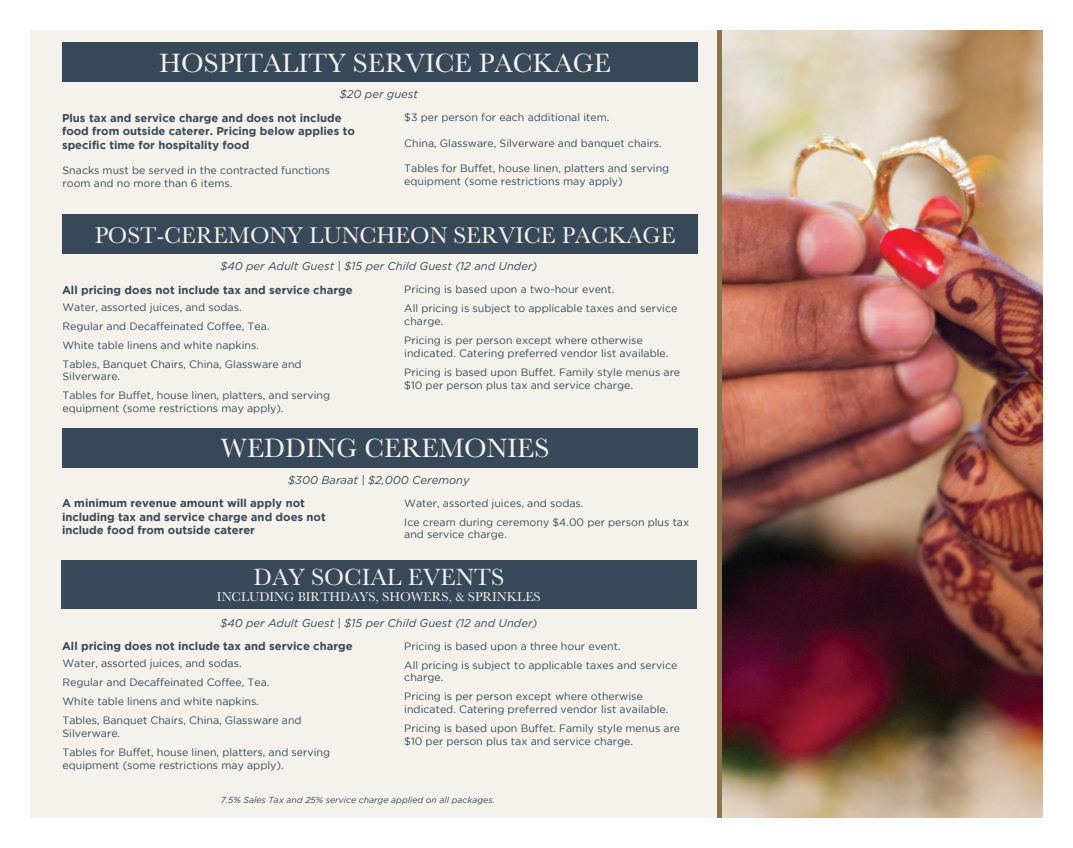
<style>
.page{position:relative;width:1073px;height:848px;background:#fff}
.page>*{position:absolute;margin:0;border:0;box-sizing:border-box;transform-origin:0 0}
.t1{font:27.5px "Baskerville";color:#f5f2eb}
.t2{font:24.38px "Baskerville";color:#f5f2eb}
.t3{font:23.62px "Baskerville";color:#f5f2eb}
.t4{font:13.25px "Baskerville";color:#f5f2eb}
.t5{font:700 11.25px/13.5px "Gotham";color:#374958}
.t6{font:italic 11.25px "Gotham";color:#374958}
.t7{font:10.62px/19px "Gotham";color:#374958}
.t8{font:italic 8.75px "Gotham";color:#374958}
</style>
<div class="page">
<div style="left:30px;top:30px;width:1012px;height:788px;background:#f5f2eb"></div>
<div style="left:717px;top:30px;width:6px;height:788px;background:#86754e"></div>
<div style="left:62px;top:43px;width:635px;height:39px;background:#374958"></div>
<div style="left:62px;top:215px;width:635px;height:39px;background:#374958"></div>
<div style="left:62px;top:428px;width:635px;height:39px;background:#374958"></div>
<div style="left:61px;top:561px;width:635px;height:48px;background:#374958"></div>
<img style="left:722px;top:30px;width:320px;height:788px">
<h1 class="t1" style="left:159px;top:45px;width:453px">HOSPITALITY SERVICE PACKAGE</h1>
<p class="t6" style="left:340px;top:88px;width:80px">$20 per guest</p>
<p class="t5" style="left:62px;top:111px;width:294px">Plus tax and service charge and does not include food from outside caterer. Pricing below applies to specific time for hospitality food</p>
<p class="t7" style="left:404px;top:108px;width:207px">$3 per person for each additional item.</p>
<p class="t7" style="left:404px;top:133px;width:259px">China, Glassware, Silverware and banquet chairs.</p>
<p class="t7" style="left:404px;top:162px;width:266px;line-height:12.8px">Tables for Buffet, house linen, platters and serving equipment (some restrictions may apply)</p>
<p class="t7" style="left:62px;top:164px;width:269px;line-height:12.8px">Snacks must be served in the contracted functions room and no more than 6 items.</p>
<h3 class="t3" style="left:95px;top:220px;width:582px">POST-CEREMONY LUNCHEON SERVICE PACKAGE</h3>
<p class="t6" style="left:220px;top:260px;width:318px">$40 per Adult Guest | $15 per Child Guest (12 and Under)</p>
<p class="t5" style="left:62px;top:282px;width:292px">All pricing does not include tax and service charge</p>
<p class="t7" style="left:404px;top:280px;width:275px">Pricing is based upon a two-hour event.<br>All pricing is subject to applicable taxes and service</p>
<p class="t7" style="left:404px;top:311px;width:240px">charge.<br>Pricing is per person except where otherwise</p>
<p class="t7" style="left:404px;top:343px;width:277px">indicated. Catering preferred vendor list available.<br>Pricing is based upon Buffet. Family style menus are</p>
<p class="t7" style="left:404px;top:375px;width:230px">$10 per person plus tax and service charge.</p>
<p class="t7" style="left:62px;top:297px;width:241px">Water, assorted juices, and sodas.<br>Regular and Decaffeinated Coffee, Tea.<br>White table linens and white napkins.<br>Tables, Banquet Chairs, China, Glassware and</p>
<p class="t7" style="left:62px;top:367px;width:269px">Silverware.<br>Tables for Buffet, house linen, platters, and serving</p>
<p class="t7" style="left:62px;top:398px;width:223px">equipment (some restrictions may apply).</p>
<h1 class="t1" style="left:221px;top:430px;width:330px">WEDDING CEREMONIES</h1>
<p class="t6" style="left:288px;top:473px;width:183px">$300 Baraat | $2,000 Ceremony</p>
<p class="t5" style="left:62px;top:496px;width:265px">A minimum revenue amount will apply not including tax and service charge and does not include food from outside caterer</p>
<p class="t7" style="left:404px;top:493px;width:286px">Water, assorted juices, and sodas.<br>Ice cream during ceremony $4.00 per person plus tax</p>
<p class="t7" style="left:404px;top:525px;width:104px">and service charge.</p>
<h2 class="t2" style="left:253px;top:561px;width:252px">DAY SOCIAL EVENTS</h2>
<p class="t4" style="left:217px;top:588px;width:325px">INCLUDING BIRTHDAYS, SHOWERS, &amp; SPRINKLES</p>
<p class="t6" style="left:220px;top:616px;width:318px">$40 per Adult Guest | $15 per Child Guest (12 and Under)</p>
<p class="t5" style="left:62px;top:639px;width:292px">All pricing does not include tax and service charge</p>
<p class="t7" style="left:404px;top:636px;width:275px">Pricing is based upon a three hour event.<br>All pricing is subject to applicable taxes and service</p>
<p class="t7" style="left:404px;top:668px;width:240px">charge.<br>Pricing is per person except where otherwise</p>
<p class="t7" style="left:404px;top:699px;width:277px">indicated. Catering preferred vendor list available.<br>Pricing is based upon Buffet. Family style menus are</p>
<p class="t7" style="left:404px;top:731px;width:230px">$10 per person plus tax and service charge.</p>
<p class="t7" style="left:62px;top:653px;width:241px">Water, assorted juices, and sodas.<br>Regular and Decaffeinated Coffee, Tea.<br>White table linens and white napkins.<br>Tables, Banquet Chairs, China, Glassware and</p>
<p class="t7" style="left:62px;top:723px;width:269px">Silverware.<br>Tables for Buffet, house linen, platters, and serving</p>
<p class="t7" style="left:62px;top:755px;width:223px">equipment (some restrictions may apply).</p>
<p class="t8" style="left:221px;top:794px;width:276px">7.5% Sales Tax and 25% service charge applied on all packages.</p>
</div>
